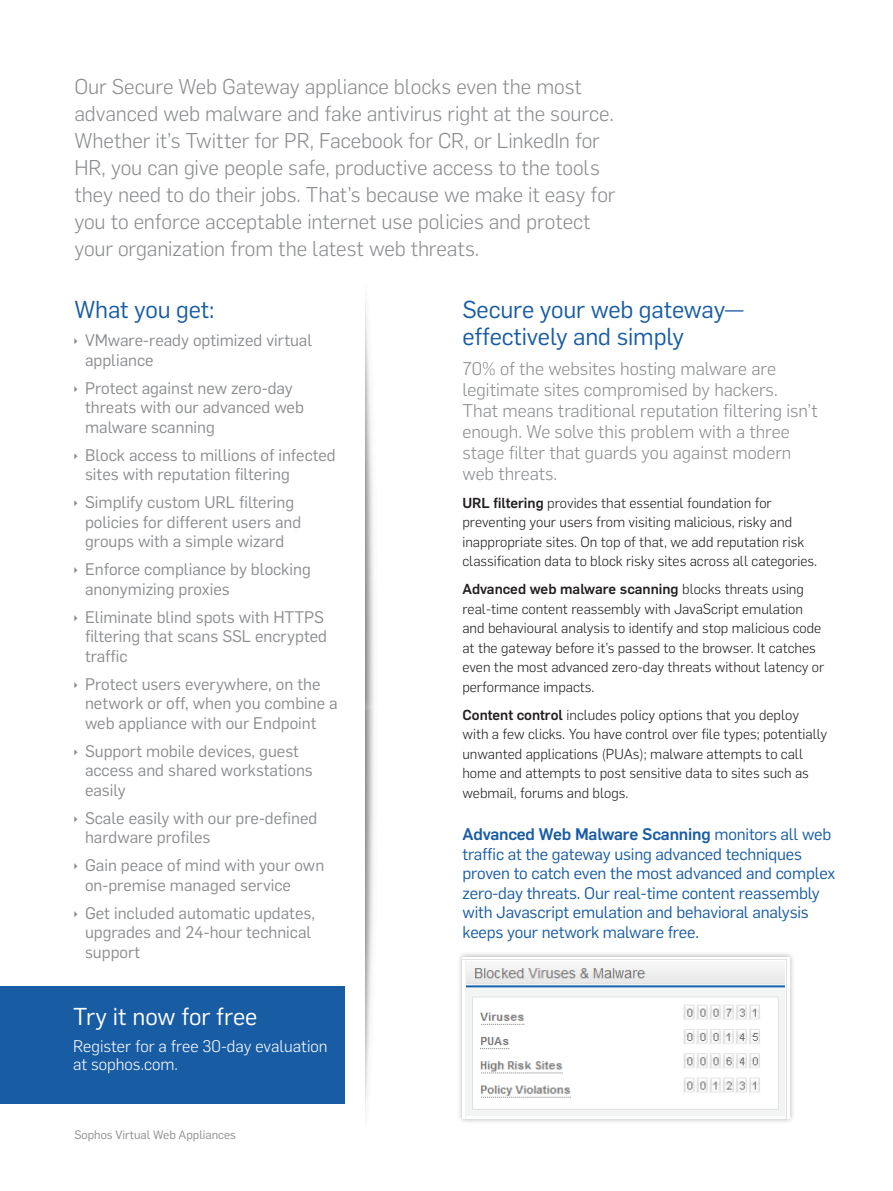
<style>
.page{position:relative;width:893px;height:1191px;background:#fff}
.page>*{position:absolute;margin:0;border:0;box-sizing:border-box;transform-origin:0 0}
.Subhead{font:24px/27px "Flama";letter-spacing:-.005em;color:#185ca4}
.Try_it_now{font:24px "Flama";color:#fff}
.Intro_Paragraph{font:300 21px/27px "Flama";letter-spacing:-.005em;color:#8a8c8f}
.Intro_Paragraph_-_Na{font:300 18px/21px "Flama";color:#8a8c8f}
.t1{font:16.5px/19.5px "Flama";color:#8a8c8f}
.Pop-out_Paragraph{font:16.5px/19.5px "Flama";letter-spacing:-.01em;color:#185ca4}
.Try_it__Register{font:300 16.5px/18px "Flama";color:#fff}
.Body_Copy_Sub_Paragr{font:300 14.25px/19.5px "Flama";color:#231f20}
.t2{font:12px "Flama";color:#8a8c8f}
.s1{font-weight:500}
</style>
<div class="page">
<svg style="left:459px;top:953px;width:334px;height:169px"></svg>
<img style="left:462px;top:957px;width:327px;height:161px">
<img style="left:365px;top:297px;width:9px;height:820px">
<div style="left:0;top:986px;width:344px;height:117px;background:#185ca4"></div>
<p class="Intro_Paragraph" style="left:74px;top:72px;width:543px">Our Secure Web Gateway appliance blocks even the most advanced web malware and fake antivirus right at the source.<br>Whether it’s Twitter for PR, Facebook for CR, or LinkedIn for HR, you can give people safe, productive access to the tools they need to do their jobs. That’s because we make it easy for you to enforce acceptable internet use policies and protect your organization from the latest web threats.</p>
<p class="Subhead" style="left:74px;top:294px;width:142px">What you get:</p>
<p class="t1" style="left:85px;top:329px;width:229px">VMware-ready optimized virtual appliance</p>
<p class="t1" style="left:85px;top:377px;width:220px">Protect against new zero-day threats with our advanced web malware scanning</p>
<p class="t1" style="left:85px;top:444px;width:252px">Block access to millions of infected sites with reputation filtering</p>
<p class="t1" style="left:85px;top:491px;width:218px">Simplify custom URL filtering policies for different users and groups with a simple wizard</p>
<p class="t1" style="left:85px;top:558px;width:227px">Enforce compliance by blocking anonymizing proxies</p>
<p class="t1" style="left:85px;top:606px;width:243px">Eliminate blind spots with HTTPS filtering that scans SSL encrypted traffic</p>
<p class="t1" style="left:85px;top:673px;width:254px">Protect users everywhere, on the network or off, when you combine a web appliance with our Endpoint</p>
<p class="t1" style="left:85px;top:740px;width:229px">Support mobile devices, guest access and shared workstations easily</p>
<p class="t1" style="left:85px;top:807px;width:234px">Scale easily with our pre-defined hardware profiles</p>
<p class="t1" style="left:85px;top:854px;width:241px">Gain peace of mind with your own on-premise managed service</p>
<p class="t1" style="left:85px;top:902px;width:231px">Get included automatic updates, upgrades and 24-hour technical support</p>
<p class="Try_it_now" style="left:73px;top:1000px;width:186px">Try it now for free</p>
<p class="Try_it__Register" style="left:73px;top:1035px;width:256px">Register for a free 30-day evaluation at sophos.com.</p>
<p class="t2" style="left:74px;top:1126px;width:163px">Sophos Virtual Web Appliances</p>
<p class="Subhead" style="left:462px;top:294px;width:283px">Secure your web gateway— effectively and simply</p>
<p class="Intro_Paragraph_-_Na" style="left:462px;top:357px;width:357px">70% of the websites hosting malware are legitimate sites compromised by hackers.<br>That means traditional reputation filtering isn’t enough. We solve this problem with a three stage filter that guards you against modern web threats.</p>
<p class="Body_Copy_Sub_Paragr" style="left:462px;top:492px;width:356px"><span class="s1">URL filtering</span> provides that essential foundation for preventing your users from visiting malicious, risky and inappropriate sites. On top of that, we add reputation risk classification data to block risky sites across all categories.</p>
<p class="Body_Copy_Sub_Paragr" style="left:462px;top:578px;width:363px"><span class="s1">Advanced web malware scanning</span> blocks threats using real-time content reassembly with JavaScript emulation and behavioural analysis to identify and stop malicious code at the gateway before it’s passed to the browser. It catches even the most advanced zero-day threats without latency or performance impacts.</p>
<p class="Body_Copy_Sub_Paragr" style="left:462px;top:704px;width:366px"><span class="s1">Content control</span> includes policy options that you deploy with a few clicks. You have control over file types; potentially unwanted applications (PUAs); malware attempts to call home and attempts to post sensitive data to sites such as webmail, forums and blogs.</p>
<p class="Pop-out_Paragraph" style="left:462px;top:823px;width:374px"><span class="s1">Advanced Web Malware Scanning</span> monitors all web traffic at the gateway using advanced techniques proven to catch even the most advanced and complex zero-day threats. Our real-time content reassembly with Javascript emulation and behavioral analysis keeps your network malware free.</p>
</div>
